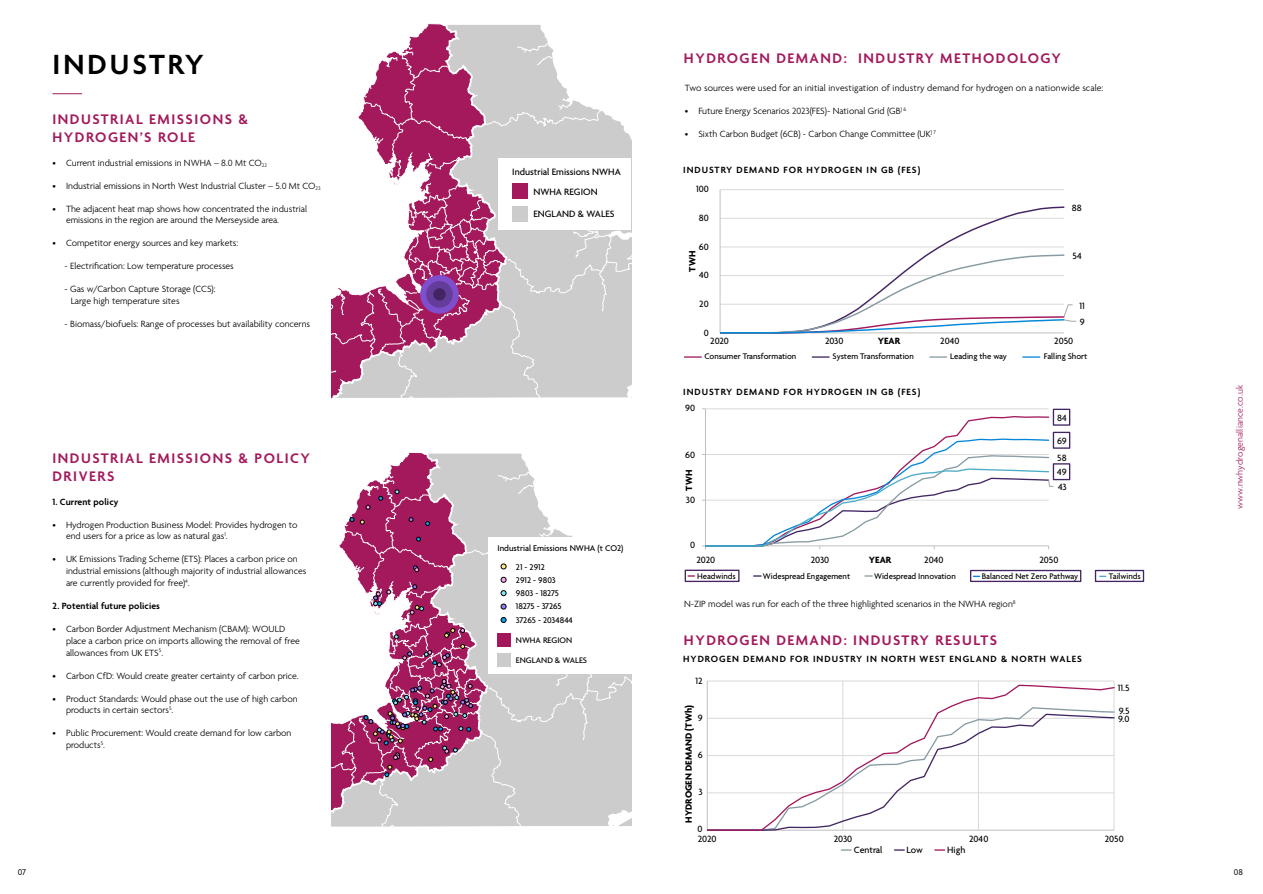
<style>
.page{position:relative;width:1263px;height:894px;background:#fff}
.page>*{position:absolute;margin:0;border:0;box-sizing:border-box;transform-origin:0 0}
.t1{font:600 30px "Agenda";letter-spacing:.1em;color:#000}
.t2{font:600 15px/18px "Agenda";letter-spacing:.1em;color:#a31a5c}
.t3{font:500 9.9px "Agenda";color:#000}
.t4{font:500 9.82px/17.2px "Agenda";color:#000}
.t5{font:700 9.82px "Agenda";color:#000}
.t6{font:300 9.75px/11.7px "Agenda";color:#000}
.t7{font:600 9.75px "Agenda";letter-spacing:.1em;color:#000}
.t8{font:600 9.75px "Agenda";letter-spacing:.01em;color:#000}
.t9{font:300 9.75px "Agenda";letter-spacing:.01em;color:#a31a5c}
.t10{font:500 9px/13.3px "Agenda";color:#000}
.t11{font:9px "Agenda";color:#000}
.t12{font:500 8.77px "Agenda";color:#000}
.t13{font:500 8.7px "Agenda";color:#000}
</style>
<div class="page">
<hr style="left:52px;top:93px;width:30px;height:1px;background:#a31a5c">
<svg style="left:418px;top:23px;width:127px;height:13px;fill:#ccc"></svg>
<svg style="left:331px;top:36px;width:301px;height:363px"></svg>
<div style="left:420px;top:275px;width:39px;height:38px;background:#7e4ecc;border-radius:50%"></div>
<div style="left:426px;top:281px;width:27px;height:26px;background:#643c99;border-radius:50%"></div>
<div style="left:433px;top:288px;width:13px;height:12px;background:#422562;border-radius:50%"></div>
<div style="left:498px;top:158px;width:133px;height:72px;background:#fff"></div>
<div style="left:512px;top:183px;width:16px;height:16px;background:#a3195c"></div>
<div style="left:512px;top:206px;width:16px;height:15px;background:#ccc"></div>
<svg style="left:399px;top:452px;width:127px;height:13px;fill:#ccc"></svg>
<svg style="left:331px;top:465px;width:301px;height:362px"></svg>
<hr style="left:720px;top:189px;width:344px;height:1px;background:#d9d9d9">
<hr style="left:720px;top:189px;width:1px;height:144px;background:#bfbfbf">
<svg style="left:720px;top:206px;width:356px;height:127px"></svg>
<svg style="left:685px;top:356px;width:16px;height:1px"></svg>
<svg style="left:812px;top:356px;width:17px;height:1px"></svg>
<svg style="left:930px;top:356px;width:17px;height:1px"></svg>
<svg style="left:1023px;top:356px;width:17px;height:1px"></svg>
<hr style="left:706px;top:408px;width:343px;height:1px;background:#d9d9d9">
<hr style="left:705px;top:408px;width:1px;height:137px;background:#bfbfbf">
<div style="left:1053px;top:408px;width:17px;height:17px;border:1px solid #422562"></div>
<svg style="left:702px;top:415px;width:352px;height:134px"></svg>
<div style="left:1053px;top:431px;width:17px;height:17px;border:1px solid #422562"></div>
<div style="left:1053px;top:463px;width:17px;height:17px;border:1px solid #422562"></div>
<div style="left:685px;top:569px;width:55px;height:13px;border:1px solid #422562"></div>
<svg style="left:973px;top:575px;width:7px;height:2px"></svg>
<div style="left:970px;top:569px;width:111px;height:13px;border:1px solid #422562"></div>
<svg style="left:1100px;top:575px;width:6px;height:2px"></svg>
<div style="left:1095px;top:569px;width:49px;height:13px;border:1px solid #422562"></div>
<hr style="left:707px;top:680px;width:407px;height:1px;background:#d9d9d9">
<hr style="left:843px;top:680px;width:1px;height:149px;background:#d9d9d9">
<hr style="left:978px;top:680px;width:1px;height:149px;background:#d9d9d9">
<hr style="left:1114px;top:680px;width:1px;height:149px;background:#d9d9d9">
<hr style="left:707px;top:680px;width:1px;height:149px;background:#bfbfbf">
<svg style="left:707px;top:683px;width:407px;height:147px"></svg>
<h1 class="t1" style="left:52px;top:48px;width:153px">INDUSTRY</h1>
<h2 class="t2" style="left:52px;top:111px;width:197px">INDUSTRIAL EMISSIONS &amp;<br>HYDROGEN’S ROLE</h2>
<p class="t6" style="left:52px;top:157px;width:216px">• Current industrial emissions in NWHA – 8.0 Mt CO<sub>22</sub></p>
<p class="t6" style="left:52px;top:180px;width:270px">• Industrial emissions in North West Industrial Cluster – 5.0 Mt CO<sub>23</sub></p>
<p class="t6" style="left:66px;top:203px;width:243px;text-indent:-14px">• The adjacent heat map shows how concentrated the industrial emissions in the region are around the Merseyside area.</p>
<p class="t6" style="left:52px;top:238px;width:187px">• Competitor energy sources and key markets:</p>
<p class="t6" style="left:65px;top:261px;width:171px">- Electrification: Low temperature processes</p>
<p class="t6" style="left:71px;top:284px;width:146px;text-indent:-6px">- Gas w/Carbon Capture Storage (CCS):<br>Large high temperature sites</p>
<p class="t6" style="left:65px;top:318px;width:247px">- Biomass/biofuels: Range of processes but availability concerns</p>
<h2 class="t2" style="left:52px;top:450px;width:259px">INDUSTRIAL EMISSIONS &amp; POLICY<br>DRIVERS</h2>
<p class="t8" style="left:52px;top:496px;width:67px">1. Current policy</p>
<p class="t6" style="left:66px;top:519px;width:233px;text-indent:-14px">• Hydrogen Production Business Model: Provides hydrogen to end users for a price as low as natural gas<sup>1</sup>.</p>
<p class="t6" style="left:66px;top:554px;width:242px;text-indent:-14px">• UK Emissions Trading Scheme (ETS): Places a carbon price on industrial emissions (although majority of industrial allowances are currently provided for free)<sup>4</sup>.</p>
<p class="t8" style="left:53px;top:600px;width:109px">2. Potential future policies</p>
<p class="t6" style="left:66px;top:623px;width:235px;text-indent:-14px">• Carbon Border Adjustment Mechanism (CBAM): WOULD place a carbon price on imports allowing the removal of free allowances from UK ETS<sup>5</sup>.</p>
<p class="t6" style="left:53px;top:670px;width:248px">• Carbon CfD: Would create greater certainty of carbon price.</p>
<p class="t6" style="left:66px;top:693px;width:233px;text-indent:-14px">• Product Standards: Would phase out the use of high carbon products in certain sectors<sup>5</sup>.</p>
<p class="t6" style="left:66px;top:727px;width:227px;text-indent:-14px">• Public Procurement: Would create demand for low carbon products<sup>5</sup>.</p>
<h2 class="t2" style="left:684px;top:50px;width:379px">HYDROGEN DEMAND: INDUSTRY METHODOLOGY</h2>
<p class="t6" style="left:685px;top:83px;width:420px">Two sources were used for an initial investigation of industry demand for hydrogen on a nationwide scale:</p>
<p class="t6" style="left:685px;top:106px;width:223px">• Future Energy Scenarios 2023(FES)- National Grid (GB<sup>)</sup> <sup>6</sup></p>
<p class="t6" style="left:685px;top:129px;width:253px">• Sixth Carbon Budget (6CB) - Carbon Change Committee (UK<sup>)</sup> <sup>7</sup></p>
<p class="t3" style="left:512px;top:166px;width:110px">Industrial Emissions NWHA</p>
<p class="t7" style="left:683px;top:165px;width:239px">INDUSTRY DEMAND FOR HYDROGEN IN GB (FES)</p>
<p class="t3" style="left:533px;top:186px;width:66px">NWHA REGION</p>
<p class="t3" style="left:533px;top:208px;width:83px">ENGLAND &amp; WALES</p>
<p class="t4" style="left:696px;top:181px;width:14px">100</p>
<p class="t4" style="left:699px;top:210px;width:12px">80</p>
<p class="t4" style="left:699px;top:238px;width:11px">60</p>
<p class="t4" style="left:699px;top:267px;width:11px">40</p>
<p class="t4" style="left:699px;top:296px;width:11px">20</p>
<p class="t4" style="left:704px;top:324px;width:7px">0</p>
<p class="t5" style="left:687px;top:271px;width:22px;rotate:-90deg">TWH</p>
<p class="t4" style="left:710px;top:333px;width:20px">2020</p>
<p class="t4" style="left:825px;top:333px;width:20px">2030</p>
<p class="t5" style="left:878px;top:335px;width:24px">YEAR</p>
<p class="t4" style="left:1072px;top:199px;width:11px">88</p>
<p class="t4" style="left:1073px;top:247px;width:11px">54</p>
<p class="t4" style="left:1079px;top:297px;width:7px">11</p>
<p class="t4" style="left:1080px;top:313px;width:6px">9</p>
<p class="t4" style="left:940px;top:333px;width:21px">2040</p>
<p class="t4" style="left:1054px;top:333px;width:21px">2050</p>
<p class="t12" style="left:704px;top:351px;width:93px">Consumer Transformation</p>
<p class="t12" style="left:833px;top:351px;width:83px">System Transformation</p>
<p class="t12" style="left:950px;top:351px;width:58px">Leading the way</p>
<p class="t12" style="left:1044px;top:351px;width:45px">Falling Short</p>
<p class="t10" style="left:516px;top:539px;width:109px;line-height:18.7px;text-indent:-18px">Industrial Emissions NWHA (t CO2)<br>21 - 2912</p>
<p class="t10" style="left:516px;top:573px;width:58px">2912 - 9803<br>9803 - 18275<br>18275 - 37265<br>37265 - 2034844</p>
<p class="t7" style="left:683px;top:386px;width:239px">INDUSTRY DEMAND FOR HYDROGEN IN GB (FES)</p>
<p class="t4" style="left:685px;top:400px;width:11px">90</p>
<p class="t4" style="left:685px;top:446px;width:11px">60</p>
<p class="t4" style="left:686px;top:492px;width:11px">30</p>
<p class="t4" style="left:690px;top:537px;width:7px">0</p>
<p class="t5" style="left:684px;top:490px;width:22px;rotate:-90deg">TWH</p>
<p class="t4" style="left:1057px;top:409px;width:11px">84</p>
<p class="t4" style="left:1057px;top:433px;width:11px">69<br>58</p>
<p class="t4" style="left:1057px;top:465px;width:11px;line-height:14.6px">49<br>43</p>
<p class="t4" style="left:696px;top:551px;width:20px">2020</p>
<p class="t4" style="left:811px;top:551px;width:20px">2030</p>
<p class="t4" style="left:924px;top:551px;width:21px">2040</p>
<p class="t12" style="left:697px;top:571px;width:40px">Headwinds</p>
<p class="t12" style="left:763px;top:571px;width:89px">Widespread Engagement</p>
<p class="t12" style="left:874px;top:571px;width:83px">Widespread Innovation</p>
<p class="t12" style="left:982px;top:571px;width:98px">Balanced Net Zero Pathway</p>
<p class="t12" style="left:1109px;top:571px;width:34px">Tailwinds</p>
<p class="t4" style="left:1039px;top:551px;width:21px">2050</p>
<p class="t5" style="left:869px;top:554px;width:24px">YEAR</p>
<p class="t6" style="left:684px;top:598px;width:333px">N-ZIP model was run for each of the three highlighted scenarios in the NWHA region<sup>8</sup></p>
<p class="t9" style="left:1235px;top:508px;width:125px;rotate:-90deg">www.nwhydrogenalliance.co.uk</p>
<p class="t13" style="left:516px;top:635px;width:58px">NWHA REGION</p>
<p class="t13" style="left:516px;top:655px;width:73px">ENGLAND &amp; WALES</p>
<h2 class="t2" style="left:684px;top:631px;width:315px">HYDROGEN DEMAND: INDUSTRY RESULTS</h2>
<p class="t4" style="left:695px;top:672px;width:9px">12</p>
<p class="t4" style="left:698px;top:709px;width:6px">9</p>
<p class="t4" style="left:698px;top:746px;width:6px">6</p>
<p class="t4" style="left:698px;top:784px;width:6px">3</p>
<p class="t4" style="left:698px;top:820px;width:7px">0</p>
<p class="t7" style="left:683px;top:653px;width:400px">HYDROGEN DEMAND FOR INDUSTRY IN NORTH WEST ENGLAND &amp; NORTH WALES</p>
<p class="t5" style="left:684px;top:822px;width:119px;rotate:-90deg">HYDROGEN DEMAND (TWh)</p>
<p class="t4" style="left:1118px;top:679px;width:13px">11.5</p>
<p class="t4" style="left:1118px;top:707px;width:13px;line-height:8px">9.5<br>9.0</p>
<p class="t4" style="left:698px;top:830px;width:20px">2020</p>
<p class="t4" style="left:834px;top:830px;width:20px">2030</p>
<p class="t4" style="left:969px;top:830px;width:21px">2040</p>
<p class="t4" style="left:1105px;top:830px;width:21px">2050</p>
<p class="t4" style="left:854px;top:841px;width:30px">Central</p>
<p class="t4" style="left:907px;top:841px;width:18px">Low</p>
<p class="t4" style="left:947px;top:841px;width:20px">High</p>
<p class="t11" style="left:18px;top:867px;width:10px">07</p>
<p class="t11" style="left:1234px;top:867px;width:11px">08</p>
</div>
